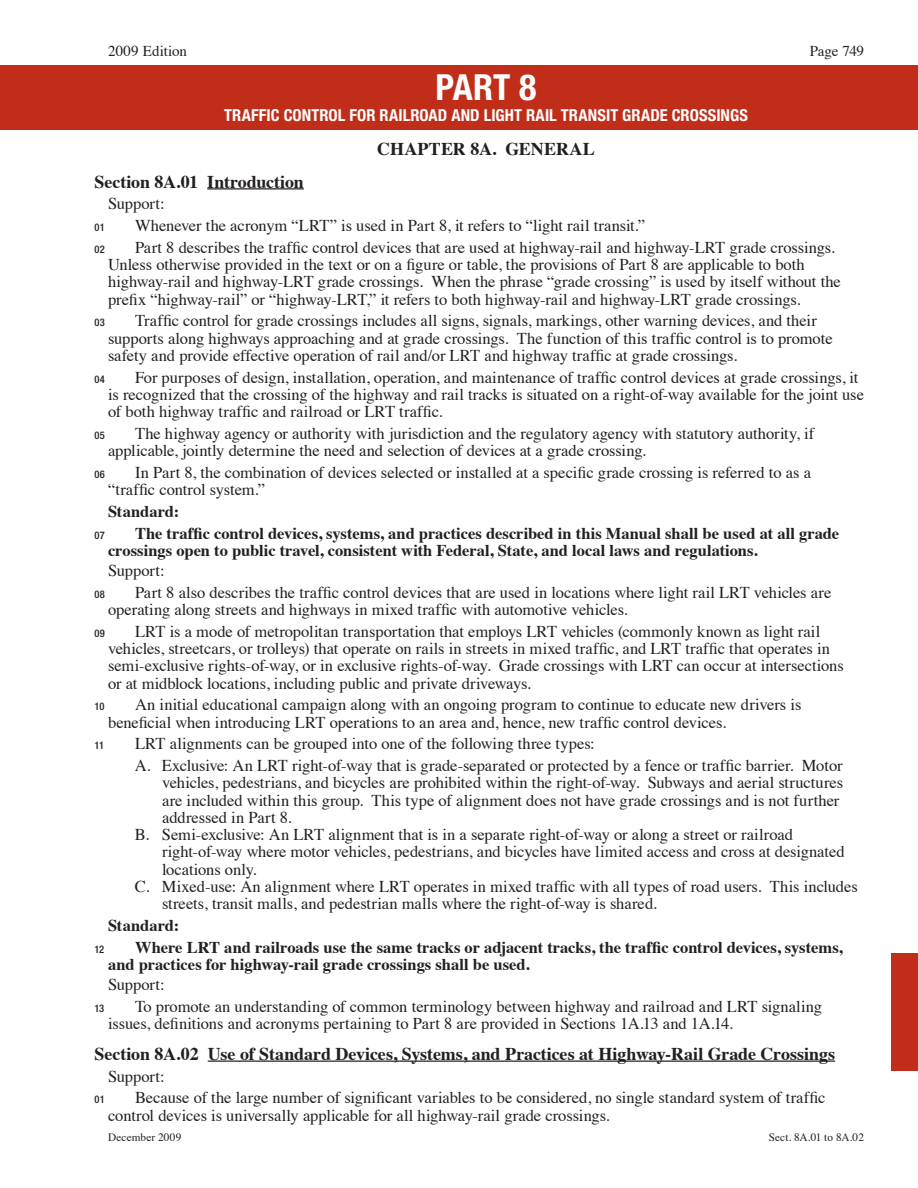
<style>
.page{position:relative;width:918px;height:1188px;background:#fff}
.page>*{position:absolute;margin:0;border:0;box-sizing:border-box;transform-origin:0 0}
.t1{font:700 condensed 36px "Helvetica Neue LT";color:#fff}
.Section{font:700 18px "Times";letter-spacing:-.005em;color:#231f20}
.Chapter_Heads{font:700 18px "Times";letter-spacing:.005em;color:#231f20}
.Support_Option_w_Num{font:16.5px/17.2px "Times";letter-spacing:-.005em;color:#231f20}
.sup-guid-opt_-_A{font:16.5px/17.2px "Times";letter-spacing:-.005em;color:#231f20}
.Standard_w_Numbers{font:700 16.5px/17.2px "Times";color:#231f20}
.t2{font:700 condensed 16.5px "Helvetica Neue LT";letter-spacing:.005em;color:#fff}
.sup-guid-opt{font:16.5px "Times";letter-spacing:-.005em;color:#231f20}
.t3{font:15px "Times";letter-spacing:-.005em;color:#231f20}
.t4{font:11.25px "Times";letter-spacing:.01em;color:#231f20}
.Support_Option_w_Num-2{font:500 condensed 10.5px "Helvetica Neue LT";letter-spacing:.03em;color:#231f20}
.Standard_w_Numbers-2{font:500 condensed 10.5px "Helvetica Neue LT";color:#231f20}
</style>
<div class="page">
<div style="left:891px;top:953px;width:27px;height:117px;background:#c02d19"></div>
<hr style="left:207px;top:188px;width:97px;height:1px;background:#231f20">
<hr style="left:208px;top:1061px;width:627px;height:1px;background:#231f20">
<div style="left:0;top:65px;width:918px;height:65px;background:#c02d19"></div>
<p class="t3" style="left:108px;top:37px;width:81px">2009 Edition</p>
<p class="t3" style="left:810px;top:37px;width:56px">Page 749</p>
<p class="t1" style="left:436px;top:65px;width:102px">PART 8</p>
<p class="t2" style="left:224px;top:105px;width:525px">TRAFFIC CONTROL FOR RAILROAD AND LIGHT RAIL TRANSIT GRADE CROSSINGS</p>
<p class="Chapter_Heads" style="left:377px;top:132px;width:219px">CHAPTER 8A. GENERAL</p>
<p class="Section" style="left:94px;top:164px;width:211px">Section 8A.01 Introduction</p>
<p class="sup-guid-opt" style="left:108px;top:188px;width:58px">Support:</p>
<p class="Support_Option_w_Num-2" style="left:94px;top:221px;width:12px">01</p>
<p class="Support_Option_w_Num" style="left:135px;top:216px;width:512px">Whenever the acronym “LRT” is used in Part 8, it refers to “light rail transit.”</p>
<p class="Support_Option_w_Num-2" style="left:94px;top:243px;width:12px">02</p>
<p class="Support_Option_w_Num" style="left:108px;top:237px;width:734px;text-indent:27px">Part 8 describes the traffic control devices that are used at highway-rail and highway-LRT grade crossings.<br>Unless otherwise provided in the text or on a figure or table, the provisions of Part 8 are applicable to both highway-rail and highway-LRT grade crossings. When the phrase “grade crossing” is used by itself without the prefix “highway-rail” or “highway-LRT,” it refers to both highway-rail and highway-LRT grade crossings.</p>
<p class="Support_Option_w_Num-2" style="left:94px;top:316px;width:12px">03</p>
<p class="Support_Option_w_Num" style="left:108px;top:311px;width:726px;text-indent:27px">Traffic control for grade crossings includes all signs, signals, markings, other warning devices, and their supports along highways approaching and at grade crossings. The function of this traffic control is to promote safety and provide effective operation of rail and/or LRT and highway traffic at grade crossings.</p>
<p class="Support_Option_w_Num-2" style="left:94px;top:373px;width:12px">04</p>
<p class="Support_Option_w_Num" style="left:108px;top:367px;width:758px;text-indent:27px">For purposes of design, installation, operation, and maintenance of traffic control devices at grade crossings, it is recognized that the crossing of the highway and rail tracks is situated on a right-of-way available for the joint use of both highway traffic and railroad or LRT traffic.</p>
<p class="Support_Option_w_Num-2" style="left:94px;top:429px;width:12px">05</p>
<p class="Support_Option_w_Num" style="left:108px;top:423px;width:708px;text-indent:27px">The highway agency or authority with jurisdiction and the regulatory agency with statutory authority, if applicable, jointly determine the need and selection of devices at a grade crossing.</p>
<p class="Support_Option_w_Num-2" style="left:94px;top:468px;width:12px">06</p>
<p class="Support_Option_w_Num" style="left:108px;top:462px;width:705px;text-indent:27px">In Part 8, the combination of devices selected or installed at a specific grade crossing is referred to as a “traffic control system.”</p>
<p class="Standard_w_Numbers" style="left:108px;top:501px;width:73px">Standard:</p>
<p class="Standard_w_Numbers-2" style="left:94px;top:529px;width:12px">07</p>
<p class="Standard_w_Numbers" style="left:108px;top:523px;width:733px;text-indent:27px">The traffic control devices, systems, and practices described in this Manual shall be used at all grade crossings open to public travel, consistent with Federal, State, and local laws and regulations.</p>
<p class="sup-guid-opt" style="left:108px;top:555px;width:58px">Support:</p>
<p class="Support_Option_w_Num-2" style="left:94px;top:588px;width:12px">08</p>
<p class="Support_Option_w_Num" style="left:108px;top:582px;width:725px;text-indent:27px">Part 8 also describes the traffic control devices that are used in locations where light rail LRT vehicles are operating along streets and highways in mixed traffic with automotive vehicles.</p>
<p class="Support_Option_w_Num-2" style="left:94px;top:627px;width:12px">09</p>
<p class="Support_Option_w_Num" style="left:108px;top:621px;width:737px;text-indent:27px">LRT is a mode of metropolitan transportation that employs LRT vehicles (commonly known as light rail vehicles, streetcars, or trolleys) that operate on rails in streets in mixed traffic, and LRT traffic that operates in semi-exclusive rights-of-way, or in exclusive rights-of-way. Grade crossings with LRT can occur at intersections or at midblock locations, including public and private driveways.</p>
<p class="Support_Option_w_Num-2" style="left:94px;top:700px;width:11px">10</p>
<p class="Support_Option_w_Num" style="left:108px;top:695px;width:695px;text-indent:27px">An initial educational campaign along with an ongoing program to continue to educate new drivers is beneficial when introducing LRT operations to an area and, hence, new traffic control devices.</p>
<p class="Support_Option_w_Num-2" style="left:94px;top:739px;width:11px">11</p>
<p class="Support_Option_w_Num" style="left:135px;top:734px;width:461px">LRT alignments can be grouped into one of the following three types:</p>
<p class="sup-guid-opt_-_A" style="left:162px;top:756px;width:683px;text-indent:-27px">A. Exclusive: An LRT right-of-way that is grade-separated or protected by a fence or traffic barrier. Motor vehicles, pedestrians, and bicycles are prohibited within the right-of-way. Subways and aerial structures are included within this group. This type of alignment does not have grade crossings and is not further addressed in Part 8.</p>
<p class="sup-guid-opt_-_A" style="left:162px;top:825px;width:684px;text-indent:-27px">B. Semi-exclusive: An LRT alignment that is in a separate right-of-way or along a street or railroad right-of-way where motor vehicles, pedestrians, and bicycles have limited access and cross at designated locations only.</p>
<p class="sup-guid-opt_-_A" style="left:162px;top:876px;width:697px;text-indent:-27px">C. Mixed-use: An alignment where LRT operates in mixed traffic with all types of road users. This includes streets, transit malls, and pedestrian malls where the right-of-way is shared.</p>
<p class="Standard_w_Numbers" style="left:108px;top:915px;width:73px">Standard:</p>
<p class="Standard_w_Numbers-2" style="left:94px;top:943px;width:11px">12</p>
<p class="Standard_w_Numbers" style="left:108px;top:937px;width:736px;text-indent:27px">Where LRT and railroads use the same tracks or adjacent tracks, the traffic control devices, systems, and practices for highway-rail grade crossings shall be used.</p>
<p class="Support_Option_w_Num" style="left:108px;top:975px;width:58px">Support:</p>
<p class="Support_Option_w_Num-2" style="left:94px;top:1002px;width:11px">13</p>
<p class="Support_Option_w_Num" style="left:108px;top:996px;width:716px;text-indent:27px">To promote an understanding of common terminology between highway and railroad and LRT signaling issues, definitions and acronyms pertaining to Part 8 are provided in Sections 1A.13 and 1A.14.</p>
<p class="Section" style="left:94px;top:1037px;width:742px">Section 8A.02 Use of Standard Devices, Systems, and Practices at Highway-Rail Grade Crossings</p>
<p class="sup-guid-opt" style="left:108px;top:1061px;width:58px">Support:</p>
<p class="Support_Option_w_Num-2" style="left:94px;top:1093px;width:12px">01</p>
<p class="Support_Option_w_Num" style="left:108px;top:1088px;width:719px;text-indent:27px">Because of the large number of significant variables to be considered, no single standard system of traffic control devices is universally applicable for all highway-rail grade crossings.</p>
<p class="t4" style="left:108px;top:1127px;width:75px">December 2009</p>
<p class="t4" style="left:769px;top:1127px;width:97px">Sect. 8A.01 to 8A.02</p>
</div>
